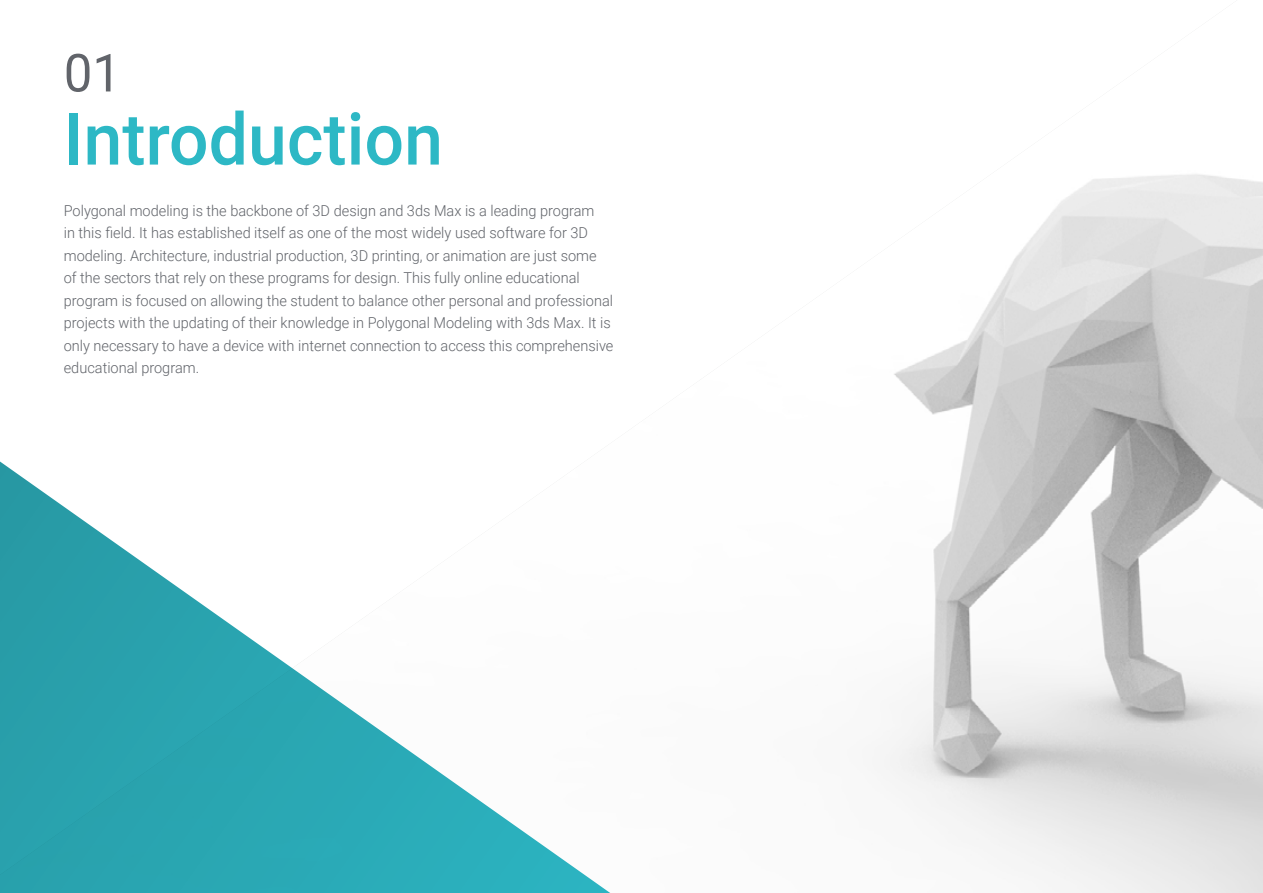
<style>
.page{position:relative;width:1263px;height:893px;background:#fff}
.page>*{position:absolute;margin:0;border:0;box-sizing:border-box;transform-origin:0 0}
.t1{font:500 72px "Roboto";color:#2db8c5}
.t2{font:52.5px "Roboto";color:#61646a}
.t3{font:300 15px/22.5px "Roboto";color:#61646a}
</style>
<div class="page">
<img style="left:884px;top:174px;width:379px;height:719px">
<svg style="left:0;top:461px;width:610px;height:432px"></svg>
<h2 class="t2" style="left:64px;top:36px;width:59px">01</h2>
<h1 class="t1" style="left:64px;top:89px;width:381px">Introduction</h1>
<p class="t3" style="left:64px;top:199px;width:551px">Polygonal modeling is the backbone of 3D design and 3ds Max is a leading program<br>in this field. It has established itself as one of the most widely used software for 3D modeling. Architecture, industrial production, 3D printing, or animation are just some<br>of the sectors that rely on these programs for design. This fully online educational program is focused on allowing the student to balance other personal and professional projects with the updating of their knowledge in Polygonal Modeling with 3ds Max. It is only necessary to have a device with internet connection to access this comprehensive educational program.</p>
</div>
